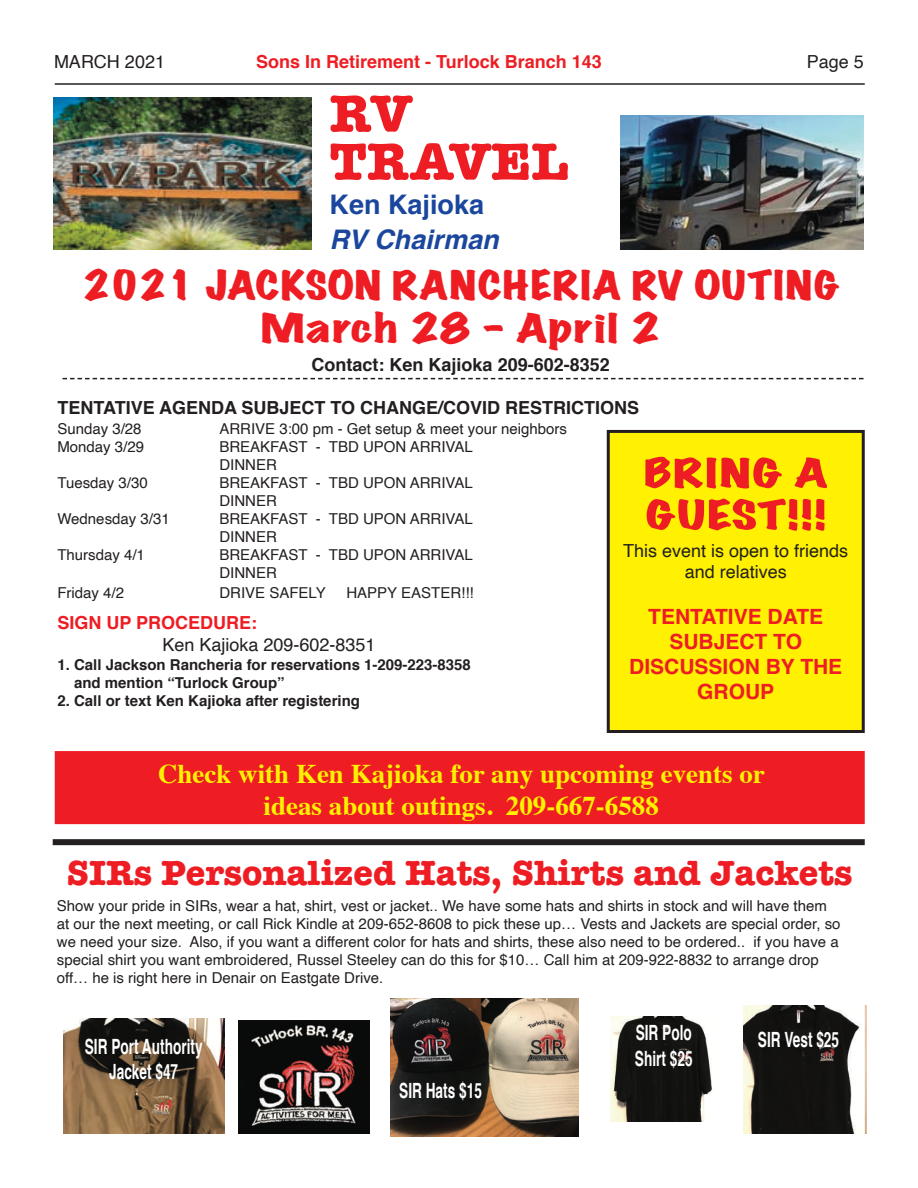
<style>
.page{position:relative;width:918px;height:1188px;background:#fff}
.page>*{position:absolute;margin:0;border:0;box-sizing:border-box;transform-origin:0 0}
.t1{font:700 54px/48px "American Typewriter";color:#ee1d23}
.t2{font:expanded 36px/43.2px "Marker Felt";letter-spacing:.03em;color:#ee1d23;text-align:center;scale:1.2 1}
.t3{font:700 36px "American Typewriter";color:#ee1d23}
.t4{font:expanded 36px/41.7px "Marker Felt";letter-spacing:.03em;color:#ee1d23;scale:1.4 1}
.t5{font:700 27px/32.4px "Times";color:#fff101;text-align:center}
.t6{font:700 27px "Helvetica";color:#1a479d}
.t7{font:italic 700 27px "Helvetica";color:#1a479d}
.t8{font:700 21px/25.2px "Helvetica";color:#fff;text-align:center;scale:.65 1}
.t9{font:700 21px/25.2px "Helvetica";color:#ee1d23;text-align:center}
.t10{font:700 18px "Helvetica";color:#231f20}
.t11{font:18px/21.6px "Helvetica";color:#231f20;text-align:center}
.t12{font:700 18px "Helvetica";color:#ee1d23}
.t13{font:15px/18px "Helvetica";color:#231f20}
.t14{font:700 15px/18px "Helvetica";color:#231f20}
</style>
<div class="page">
<hr style="left:55px;top:83px;width:810px;height:2px;background:#231f20">
<div style="left:55px;top:751px;width:810px;height:73px;background:#ee1d23"></div>
<img style="left:54px;top:98px;width:258px;height:151px">
<img style="left:621px;top:116px;width:243px;height:133px">
<img style="left:238px;top:1020px;width:132px;height:114px">
<svg style="left:63px;top:1018px;width:162px;height:116px"></svg>
<img style="left:64px;top:1019px;width:160px;height:115px">
<div style="left:607px;top:1016px;width:114px;height:105px;background:linear-gradient(to bottom,#fff,#fff)"></div>
<img style="left:611px;top:1016px;width:108px;height:105px">
<div style="left:740px;top:1001px;width:126px;height:133px;background:linear-gradient(to right,#fff,#fff)"></div>
<img style="left:744px;top:1005px;width:122px;height:129px">
<div style="left:53px;top:839px;width:812px;height:6px;background:#231f20"></div>
<div style="left:608px;top:431px;width:255px;height:300px;background:#fff101"></div>
<div style="left:607px;top:430px;width:258px;height:303px;border:3px solid #231f20"></div>
<svg style="left:63px;top:378px;width:801px;height:1px"></svg>
<img style="left:391px;top:998px;width:187px;height:139px">
<p class="t11" style="left:54px;top:52px;width:113px">MARCH 2021</p>
<p class="t12" style="left:256px;top:54px;width:347px">Sons In Retirement - Turlock Branch 143</p>
<p class="t11" style="left:807px;top:52px;width:59px">Page 5</p>
<h1 class="t1" style="left:330px;top:90px;width:241px">RV<br>TRAVEL</h1>
<h3 class="t6" style="left:330px;top:193px;width:156px">Ken Kajioka</h3>
<h3 class="t7" style="left:330px;top:228px;width:171px">RV Chairman</h3>
<h2 class="t2" style="left:82px;top:265px;width:632px">2021 JACKSON RANCHERIA RV OUTING<br>March 28 - April 2</h2>
<p class="t10" style="left:312px;top:357px;width:300px">Contact: Ken Kajioka 209-602-8352</p>
<p class="t10" style="left:57px;top:400px;width:583px">TENTATIVE AGENDA SUBJECT TO CHANGE/COVID RESTRICTIONS</p>
<p class="t13" style="left:57px;top:421px;width:86px">Sunday 3/28</p>
<p class="t13" style="left:219px;top:421px;width:349px">ARRIVE 3:00 pm - Get setup &amp; meet your neighbors</p>
<p class="t13" style="left:57px;top:439px;width:88px">Monday 3/29</p>
<p class="t13" style="left:219px;top:439px;width:255px">BREAKFAST - TBD UPON ARRIVAL<br>DINNER</p>
<p class="t13" style="left:57px;top:475px;width:92px">Tuesday 3/30</p>
<p class="t13" style="left:219px;top:475px;width:255px">BREAKFAST - TBD UPON ARRIVAL<br>DINNER</p>
<p class="t13" style="left:57px;top:511px;width:114px">Wednesday 3/31</p>
<p class="t13" style="left:219px;top:511px;width:255px">BREAKFAST - TBD UPON ARRIVAL<br>DINNER</p>
<p class="t13" style="left:57px;top:547px;width:89px">Thursday 4/1</p>
<p class="t13" style="left:219px;top:547px;width:255px">BREAKFAST - TBD UPON ARRIVAL<br>DINNER</p>
<p class="t13" style="left:57px;top:585px;width:68px">Friday 4/2</p>
<p class="t13" style="left:219px;top:585px;width:108px">DRIVE SAFELY</p>
<p class="t13" style="left:346px;top:585px;width:129px">HAPPY EASTER!!!</p>
<p class="t12" style="left:57px;top:615px;width:201px">SIGN UP PROCEDURE:</p>
<p class="t11" style="left:162px;top:635px;width:215px">Ken Kajioka 209-602-8351</p>
<p class="t14" style="left:74px;top:657px;width:398px;text-indent:-17px">1. Call Jackson Rancheria for reservations 1-209-223-8358 and mention “Turlock Group”</p>
<p class="t14" style="left:57px;top:693px;width:304px">2. Call or text Ken Kajioka after registering</p>
<h2 class="t4" style="left:644px;top:454px;width:133px">BRING A<br>GUEST!!!</h2>
<p class="t11" style="left:623px;top:541px;width:227px">This event is open to friends and relatives</p>
<h3 class="t9" style="left:629px;top:605px;width:215px">TENTATIVE DATE<br>SUBJECT TO<br>DISCUSSION BY THE<br>GROUP</h3>
<h3 class="t5" style="left:158px;top:760px;width:609px">Check with Ken Kajioka for any upcoming events or ideas about outings. 209-667-6588</h3>
<h2 class="t3" style="left:67px;top:851px;width:787px">SIRs Personalized Hats, Shirts and Jackets</h2>
<p class="t13" style="left:57px;top:898px;width:785px">Show your pride in SIRs, wear a hat, shirt, vest or jacket.. We have some hats and shirts in stock and will have them at our the next meeting, or call Rick Kindle at 209-652-8608 to pick these up… Vests and Jackets are special order, so we need your size. Also, if you want a different color for hats and shirts, these also need to be ordered.. if you have a special shirt you want embroidered, Russel Steeley can do this for $10… Call him at 209-922-8832 to arrange drop off… he is right here in Denair on Eastgate Drive.</p>
<h3 class="t8" style="left:85px;top:1036px;width:183px">SIR Port Authority<br>Jacket $47</h3>
<h3 class="t8" style="left:399px;top:1080px;width:129px">SIR Hats $15</h3>
<h3 class="t8" style="left:635px;top:1022px;width:90px;text-align:left">SIR Polo<br>Shirt $25</h3>
<h3 class="t8" style="left:758px;top:1029px;width:126px">SIR Vest $25</h3>
</div>
